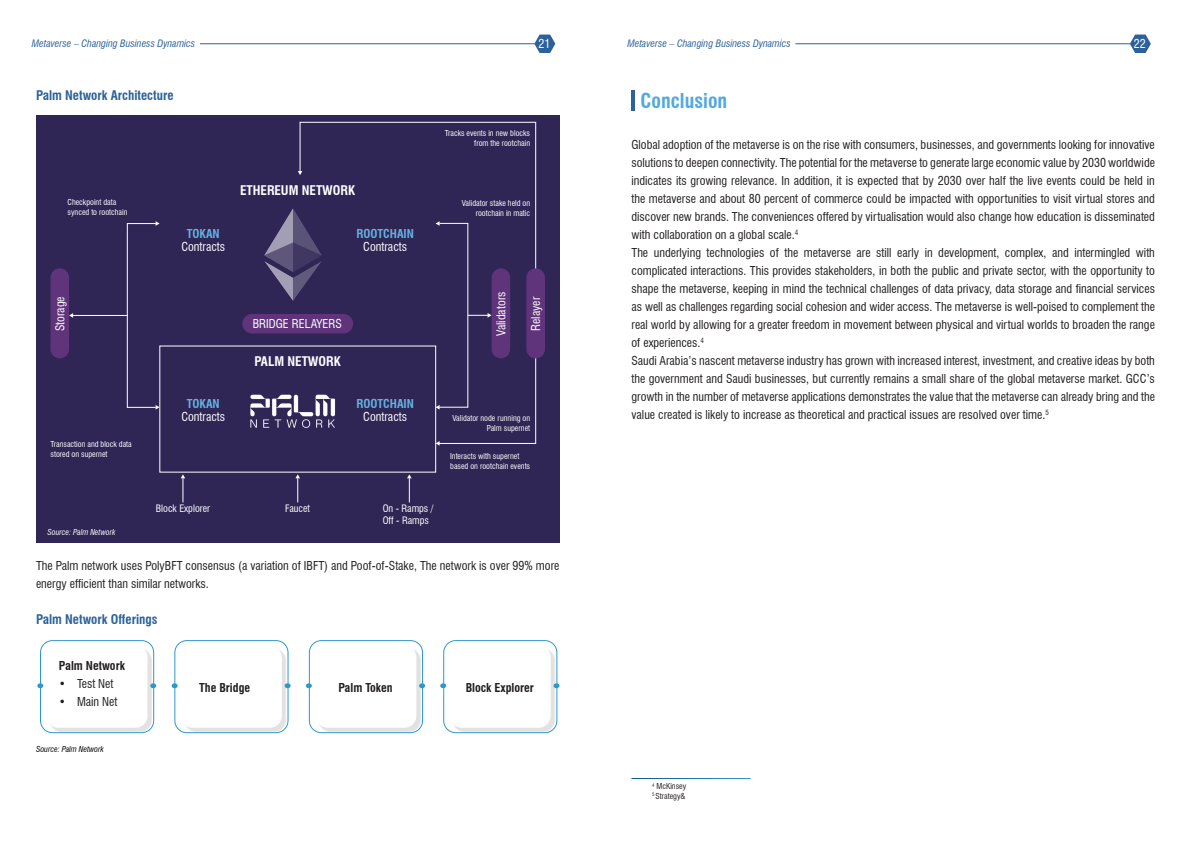
<style>
.page{position:relative;width:1191px;height:842px;background:#fff}
.page>*{position:absolute;margin:0;border:0;box-sizing:border-box;transform-origin:0 0}
.t1{font:700 condensed 20px "Swiss 721 BT";color:#52a9df}
.t2{font:700 condensed 13px "Swiss 721 BT";color:#2c6299}
.t3{font:700 condensed 13px "Swiss 721 BT";color:#fff}
.t4{font:condensed 12px/18px "Swiss 721 BT";color:#231f20}
.t5{font:condensed 12px "Swiss 721 BT";color:#fff}
.t6{font:700 condensed 12px "Swiss 721 BT";color:#231f20}
.t7{font:700 condensed 12px "Swiss 721 BT";color:#66b0e0}
.t8{font:italic condensed 10px "Swiss 721 BT";color:#2c6299}
.t9{font:condensed 10px/12px "Swiss 721 BT";color:#fff}
.t10{font:condensed 8px/10px "Swiss 721 BT";color:#fff}
.t11{font:condensed 8px/9.6px "Swiss 721 BT";color:#231f20}
.t12{font:italic condensed 8px "Swiss 721 BT";color:#fff}
.t13{font:italic condensed 8px "Swiss 721 BT";color:#000}
</style>
<div class="page">
<svg style="left:534px;top:35px;width:21px;height:18px"></svg>
<svg style="left:1129px;top:35px;width:21px;height:18px"></svg>
<hr style="left:200px;top:43px;width:335px;height:1px;background:#2c6299">
<hr style="left:795px;top:43px;width:335px;height:1px;background:#2c6299">
<div style="left:36px;top:115px;width:523px;height:428px;background:#2f2655"></div>
<div style="left:242px;top:314px;width:111px;height:19px;background:#5f347a;border-radius:10px"></div>
<svg style="left:181px;top:474px;width:4px;height:28px"></svg>
<svg style="left:295px;top:474px;width:5px;height:28px"></svg>
<svg style="left:407px;top:474px;width:5px;height:28px"></svg>
<div style="left:50px;top:268px;width:19px;height:90px;background:#5f347a;border-radius:9px"></div>
<div style="left:127px;top:223px;width:29px;height:185px;border:1px solid #fff"></div>
<hr style="left:73px;top:315px;width:54px;height:1px;background:#fff">
<svg style="left:69px;top:313px;width:4px;height:5px"></svg>
<svg style="left:156px;top:221px;width:4px;height:5px"></svg>
<svg style="left:156px;top:405px;width:4px;height:5px"></svg>
<svg style="left:299px;top:122px;width:237px;height:322px"></svg>
<svg style="left:298px;top:171px;width:4px;height:4px"></svg>
<div style="left:526px;top:268px;width:19px;height:90px;background:#5f347a;border-radius:9px"></div>
<svg style="left:435px;top:441px;width:4px;height:5px"></svg>
<div style="left:40px;top:640px;width:114px;height:93px;border:1px solid #3097c9;border-radius:12px"></div>
<div style="left:49px;top:648px;width:103px;height:84px;background:#231f20;opacity:.13"></div>
<div style="left:47px;top:645px;width:100px;height:83px;background:#fff;border-radius:12px"></div>
<svg style="left:37px;top:683px;width:6px;height:5px"></svg>
<svg style="left:150px;top:683px;width:6px;height:5px"></svg>
<div style="left:174px;top:640px;width:114px;height:93px;border:1px solid #3097c9;border-radius:12px"></div>
<div style="left:184px;top:648px;width:102px;height:84px;background:#231f20;opacity:.13"></div>
<div style="left:181px;top:645px;width:101px;height:83px;background:#fff;border-radius:12px"></div>
<svg style="left:172px;top:683px;width:6px;height:5px"></svg>
<svg style="left:285px;top:683px;width:6px;height:5px"></svg>
<div style="left:309px;top:640px;width:114px;height:93px;border:1px solid #3097c9;border-radius:12px"></div>
<div style="left:318px;top:648px;width:103px;height:84px;background:#231f20;opacity:.13"></div>
<div style="left:315px;top:645px;width:101px;height:83px;background:#fff;border-radius:12px"></div>
<svg style="left:306px;top:683px;width:6px;height:5px"></svg>
<svg style="left:419px;top:683px;width:6px;height:5px"></svg>
<div style="left:443px;top:640px;width:114px;height:93px;border:1px solid #3097c9;border-radius:12px"></div>
<div style="left:453px;top:648px;width:102px;height:84px;background:#231f20;opacity:.13"></div>
<div style="left:450px;top:645px;width:101px;height:83px;background:#fff;border-radius:12px"></div>
<svg style="left:440px;top:683px;width:6px;height:5px"></svg>
<svg style="left:553px;top:683px;width:6px;height:5px"></svg>
<hr style="left:631px;top:90px;width:4px;height:21px;background:#2c6299">
<img style="left:265px;top:208px;width:57px;height:93px">
<img style="left:250px;top:386px;width:89px;height:52px">
<p class="t8" style="left:32px;top:38px;width:165px">Metaverse – Changing Business Dynamics</p>
<p class="t5" style="left:538px;top:37px;width:13px">21</p>
<p class="t8" style="left:627px;top:38px;width:165px">Metaverse – Changing Business Dynamics</p>
<p class="t5" style="left:1133px;top:37px;width:13px">22</p>
<p class="t2" style="left:36px;top:87px;width:139px">Palm Network Architecture</p>
<p class="t10" style="left:67px;top:197px;width:62px">Checkpoint data synced to rootchain</p>
<p class="t3" style="left:240px;top:183px;width:117px">ETHEREUM NETWORK</p>
<p class="t7" style="left:187px;top:226px;width:35px">TOKAN</p>
<p class="t7" style="left:356px;top:226px;width:59px">ROOTCHAIN</p>
<p class="t5" style="left:181px;top:239px;width:45px">Contracts</p>
<p class="t5" style="left:363px;top:239px;width:45px">Contracts</p>
<p class="t10" style="left:445px;top:128px;width:87px;text-align:right">Tracks events in new blocks from the rootchain</p>
<p class="t10" style="left:462px;top:198px;width:70px;text-align:right">Validator stake held on rootchain in matic</p>
<p class="t5" style="left:53px;top:331px;width:37px;rotate:-90deg">Storage</p>
<p class="t10" style="left:50px;top:439px;width:83px">Transaction and block data stored on supernet</p>
<p class="t12" style="left:47px;top:527px;width:69px">Source: Palm Network</p>
<p class="t5" style="left:253px;top:317px;width:91px">BRIDGE RELAYERS</p>
<p class="t3" style="left:254px;top:354px;width:88px">PALM NETWORK</p>
<p class="t7" style="left:187px;top:396px;width:35px">TOKAN</p>
<p class="t7" style="left:356px;top:396px;width:59px">ROOTCHAIN</p>
<p class="t5" style="left:181px;top:409px;width:45px">Contracts</p>
<p class="t5" style="left:363px;top:409px;width:45px">Contracts</p>
<p class="t9" style="left:156px;top:502px;width:56px">Block Explorer</p>
<p class="t9" style="left:285px;top:502px;width:26px">Faucet</p>
<p class="t9" style="left:383px;top:502px;width:52px">On - Ramps /<br>Off - Ramps</p>
<p class="t5" style="left:494px;top:336px;width:46px;rotate:-90deg">Validators</p>
<p class="t5" style="left:529px;top:331px;width:35px;rotate:-90deg">Relayer</p>
<p class="t10" style="left:452px;top:413px;width:79px;text-align:right">Validator node running on<br>Palm supernet</p>
<p class="t10" style="left:450px;top:451px;width:81px">Interacts with supernet based on rootchain events</p>
<p class="t4" style="left:36px;top:557px;width:525px">The Palm network uses PolyBFT consensus (a variation of IBFT) and Poof-of-Stake, The network is over 99% more energy efficient than similar networks.</p>
<p class="t2" style="left:36px;top:612px;width:123px">Palm Network Offerings</p>
<p class="t6" style="left:59px;top:658px;width:67px">Palm Network</p>
<p class="t4" style="left:59px;top:675px;width:56px">• Test Net</p>
<p class="t4" style="left:59px;top:693px;width:60px">• Main Net</p>
<p class="t13" style="left:36px;top:744px;width:69px">Source: Palm Network</p>
<p class="t6" style="left:199px;top:680px;width:53px">The Bridge</p>
<p class="t6" style="left:338px;top:680px;width:56px">Palm Token</p>
<p class="t6" style="left:466px;top:680px;width:70px">Block Explorer</p>
<p class="t1" style="left:640px;top:89px;width:88px">Conclusion</p>
<p class="t4" style="left:631px;top:136px;width:525px">Global adoption of the metaverse is on the rise with consumers, businesses, and governments looking for innovative solutions to deepen connectivity. The potential for the metaverse to generate large economic value by 2030 worldwide indicates its growing relevance. In addition, it is expected that by 2030 over half the live events could be held in the metaverse and about 80 percent of commerce could be impacted with opportunities to visit virtual stores and discover new brands. The conveniences offered by virtualisation would also change how education is disseminated with collaboration on a global scale.<sup>4<br></sup>The underlying technologies of the metaverse are still early in development, complex, and intermingled with complicated interactions. This provides stakeholders, in both the public and private sector, with the opportunity to shape the metaverse, keeping in mind the technical challenges of data privacy, data storage and financial services as well as challenges regarding social cohesion and wider access. The metaverse is well-poised to complement the real world by allowing for a greater freedom in movement between physical and virtual worlds to broaden the range of experiences.<sup>4<br></sup>Saudi Arabia’s nascent metaverse industry has grown with increased interest, investment, and creative ideas by both the government and Saudi businesses, but currently remains a small share of the global metaverse market. GCC’s growth in the number of metaverse applications demonstrates the value that the metaverse can already bring and the value created is likely to increase as theoretical and practical issues are resolved over time.<sup>5</sup></p>
<p class="t11" style="left:652px;top:782px;width:36px"><sup>4</sup> McKinsey<br><sup>5</sup> Strategy&amp;</p>
</div>
